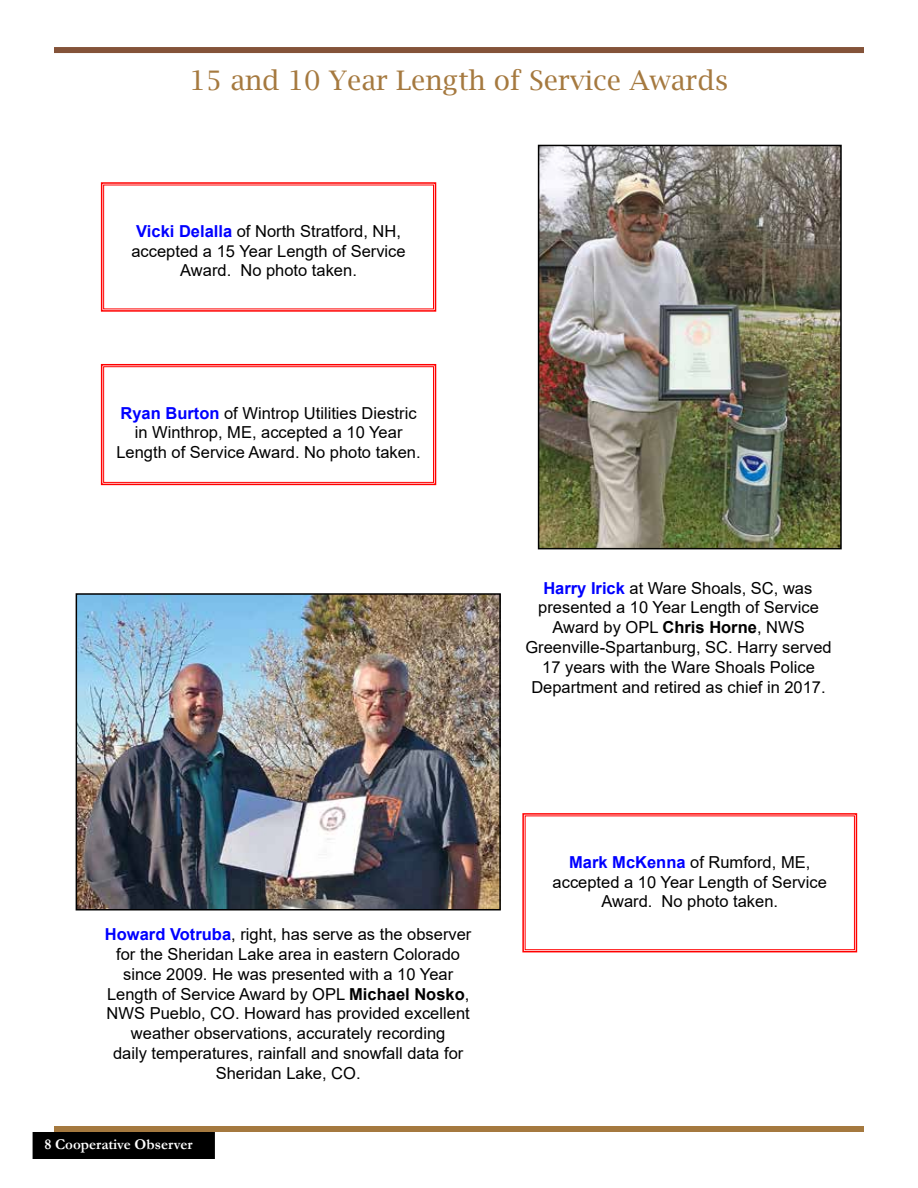
<style>
.page{position:relative;width:918px;height:1188px;background:#fff}
.page>*{position:absolute;margin:0;border:0;box-sizing:border-box;transform-origin:0 0}
.t1{font:27px "Lucida Bright";color:#a5793f}
.t2{font:16.5px/19.8px "Arial";color:#000;text-align:center}
.t3{font:700 15px "Garamond";color:#fff}
.s1{font-weight:700;color:#00f}
.s2{font-weight:700}
</style>
<div class="page">
<div style="left:33px;top:1133px;width:181px;height:25px;background:#000"></div>
<div style="left:33px;top:1132px;width:182px;height:27px;border:2px solid #000"></div>
<div style="left:54px;top:1126px;width:810px;height:6px;background:#a5793f"></div>
<div style="left:54px;top:47px;width:810px;height:6px;background:#845339"></div>
<svg style="left:100px;top:182px;width:337px;height:130px"></svg>
<svg style="left:100px;top:364px;width:337px;height:122px"></svg>
<div style="left:103px;top:366px;width:331px;height:117px;border:1px solid #f00"></div>
<img style="left:541px;top:148px;width:298px;height:398px">
<div style="left:538px;top:145px;width:304px;height:404px;border:2px solid #000"></div>
<svg style="left:522px;top:813px;width:336px;height:140px"></svg>
<div style="left:525px;top:816px;width:330px;height:134px;border:1px solid #f00"></div>
<img style="left:79px;top:596px;width:419px;height:311px">
<div style="left:76px;top:593px;width:425px;height:317px;border:2px solid #000"></div>
<h1 class="t1" style="left:190px;top:65px;width:540px">15 and 10 Year Length of Service Awards</h1>
<p class="t2" style="left:131px;top:221px;width:276px"><span class="s1">Vicki Delalla</span> of North Stratford, NH, accepted a 15 Year Length of Service<br>Award. No photo taken.</p>
<p class="t2" style="left:116px;top:403px;width:306px"><span class="s1">Ryan Burton</span> of Wintrop Utilities Diestric in Winthrop, ME, accepted a 10 Year<br>Length of Service Award. No photo taken.</p>
<p class="t2" style="left:525px;top:578px;width:308px"><span class="s1">Harry Irick</span> at Ware Shoals, SC, was presented a 10 Year Length of Service Award by OPL <span class="s2">Chris Horne</span>, NWS Greenville-Spartanburg, SC. Harry served 17 years with the Ware Shoals Police Department and retired as chief in 2017.</p>
<p class="t2" style="left:105px;top:924px;width:368px"><span class="s1">Howard Votruba</span>, right, has serve as the observer for the Sheridan Lake area in eastern Colorado since 2009. He was presented with a 10 Year Length of Service Award by OPL <span class="s2">Michael Nosko</span>, NWS Pueblo, CO. Howard has provided excellent weather observations, accurately recording<br>daily temperatures, rainfall and snowfall data for Sheridan Lake, CO.</p>
<p class="t3" style="left:44px;top:1134px;width:150px">8 Cooperative Observer</p>
<p class="t2" style="left:553px;top:852px;width:276px"><span class="s1">Mark McKenna</span> of Rumford, ME, accepted a 10 Year Length of Service<br>Award. No photo taken.</p>
</div>
